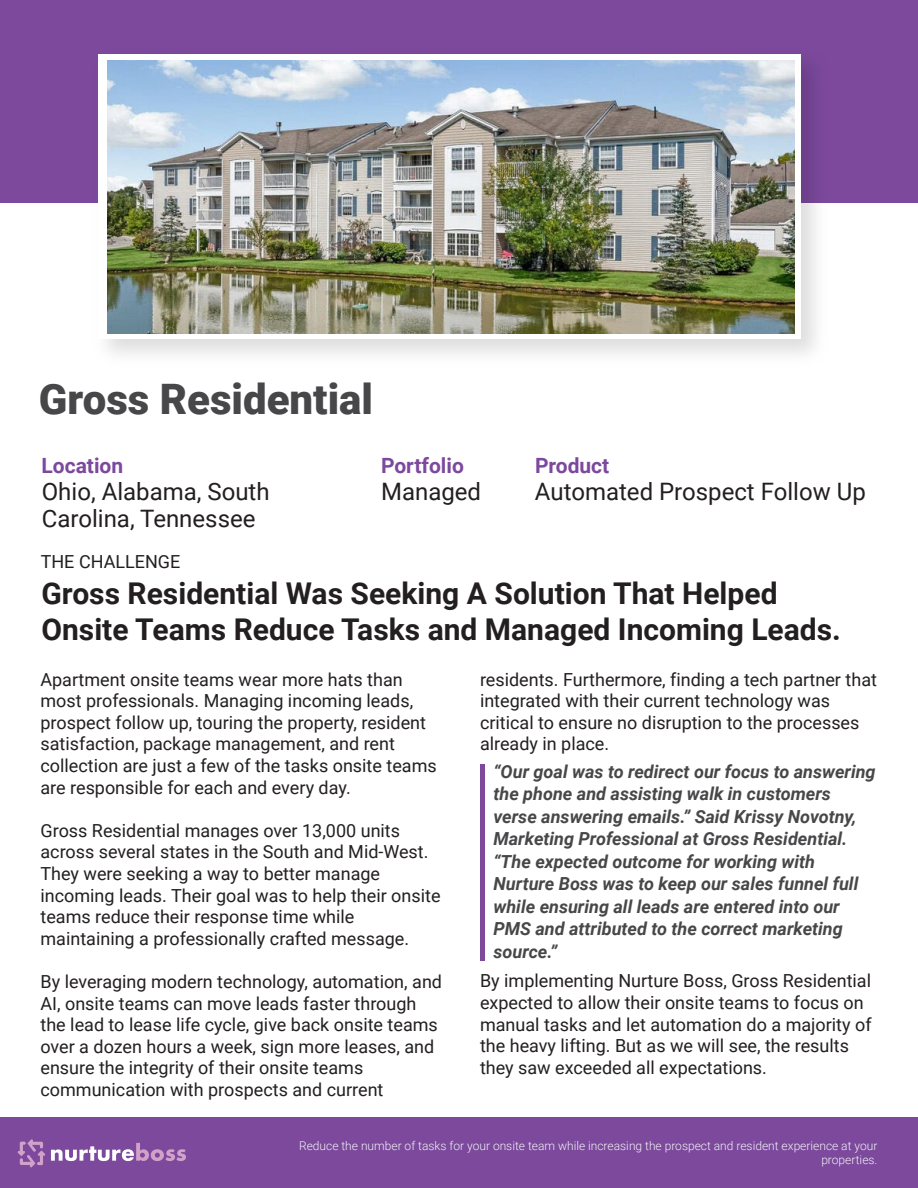
<style>
.page{position:relative;width:918px;height:1188px;background:#fff}
.page>*{position:absolute;margin:0;border:0;box-sizing:border-box;transform-origin:0 0}
.t1{font:900 42px "Roboto";color:#474749}
.t2{font:700 30px/36px "Roboto";color:#231f20}
.t3{font:24px/27px "Roboto";color:#231f20}
.t4{font:700 21px "Roboto";color:#7c499d}
.t5{font:18px/21.6px "Roboto";color:#231f20}
.t6{font:italic 700 18px/22.5px "Roboto";color:#474749}
.t7{font:300 12px/14.4px "Roboto";color:#f1f1f2;text-align:right}
</style>
<div class="page">
<div style="left:0;top:1118px;width:918px;height:70px;background:#7c499d"></div>
<div style="left:0;top:0;width:918px;height:202px;background:#7c499d"></div>
<img style="left:87px;top:54px;width:747px;height:301px">
<div style="left:99px;top:54px;width:702px;height:285px;background:#fff"></div>
<img style="left:107px;top:61px;width:687px;height:272px">
<svg style="left:51px;top:1143px;width:135px;height:18px"></svg>
<svg style="left:18px;top:1139px;width:27px;height:28px"></svg>
<hr style="left:480px;top:764px;width:4px;height:197px;background:#7c499d">
<h1 class="t1" style="left:39px;top:370px;width:336px">Gross Residential</h1>
<p class="t4" style="left:42px;top:451px;width:83px">Location</p>
<h3 class="t3" style="left:42px;top:477px;width:229px">Ohio, Alabama, South<br>Carolina, Tennessee</h3>
<p class="t4" style="left:381px;top:451px;width:84px">Portfolio</p>
<h3 class="t3" style="left:381px;top:477px;width:102px">Managed</h3>
<p class="t4" style="left:535px;top:451px;width:76px">Product</p>
<h3 class="t3" style="left:535px;top:477px;width:332px">Automated Prospect Follow Up</h3>
<p class="t5" style="left:41px;top:550px;width:141px">THE CHALLENGE</p>
<h2 class="t2" style="left:41px;top:574px;width:801px">Gross Residential Was Seeking A Solution That Helped<br>Onsite Teams Reduce Tasks and Managed Incoming Leads.</h2>
<p class="t5" style="left:40px;top:668px;width:398px">Apartment onsite teams wear more hats than most professionals. Managing incoming leads, prospect follow up, touring the property, resident satisfaction, package management, and rent collection are just a few of the tasks onsite teams are responsible for each and every day.</p>
<p class="t5" style="left:40px;top:819px;width:402px">Gross Residential manages over 13,000 units across several states in the South and Mid-West.<br>They were seeking a way to better manage incoming leads. Their goal was to help their onsite teams reduce their response time while maintaining a professionally crafted message.</p>
<p class="t5" style="left:40px;top:970px;width:403px">By leveraging modern technology, automation, and AI, onsite teams can move leads faster through the lead to lease life cycle, give back onsite teams over a dozen hours a week, sign more leases, and ensure the integrity of their onsite teams communication with prospects and current</p>
<p class="t5" style="left:480px;top:668px;width:399px">residents. Furthermore, finding a tech partner that integrated with their current technology was critical to ensure no disruption to the processes already in place.</p>
<p class="t6" style="left:494px;top:760px;width:384px">“Our goal was to redirect our focus to answering the phone and assisting walk in customers verse answering emails.” Said Krissy Novotny, Marketing Professional at Gross Residential. “The expected outcome for working with Nurture Boss was to keep our sales funnel full while ensuring all leads are entered into our PMS and attributed to the correct marketing source.”</p>
<p class="t5" style="left:480px;top:970px;width:393px">By implementing Nurture Boss, Gross Residential expected to allow their onsite teams to focus on manual tasks and let automation do a majority of the heavy lifting. But as we will see, the results they saw exceeded all expectations.</p>
<p class="t7" style="left:299px;top:1138px;width:580px">Reduce the number of tasks for your onsite team while increasing the prospect and resident experience at your properties.</p>
</div>
